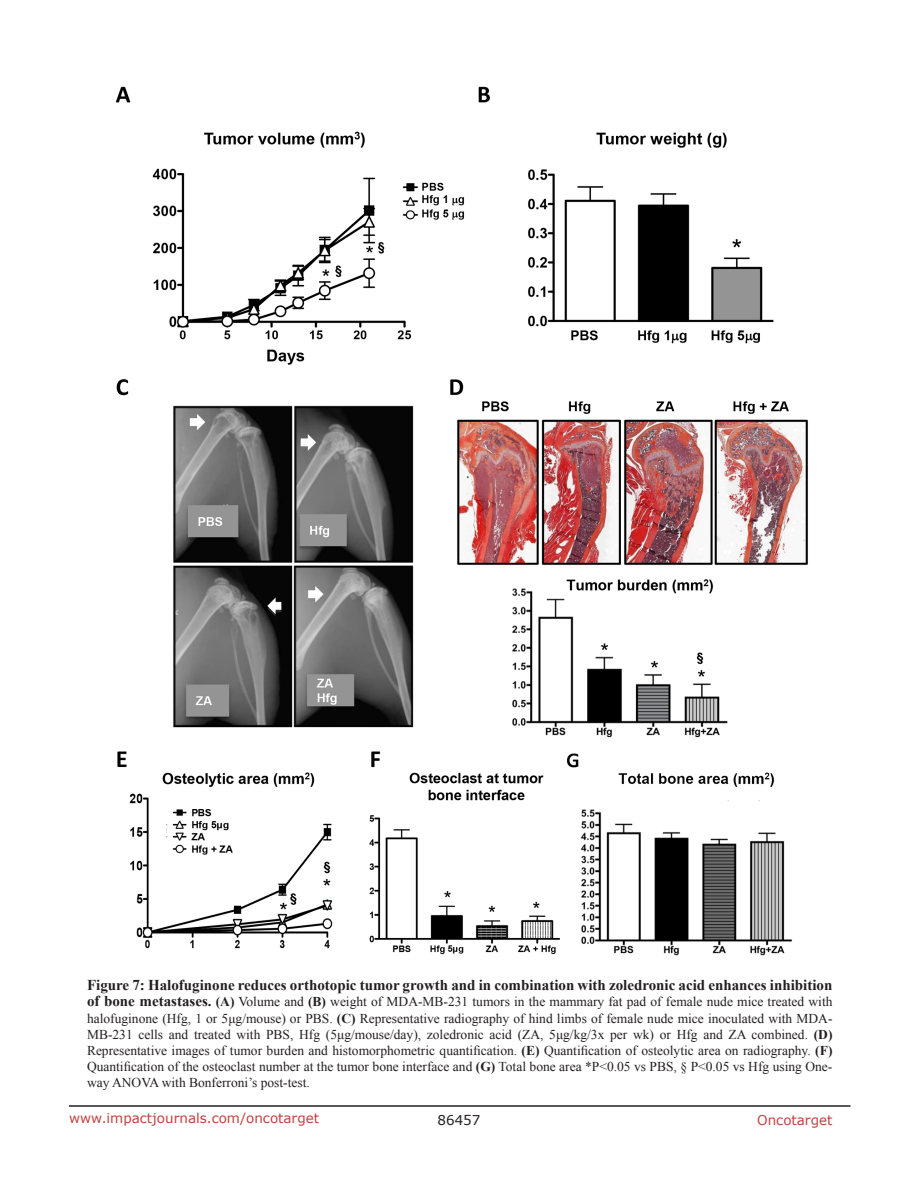
<style>
.page{position:relative;width:918px;height:1188px;background:#fff}
.page>*{position:absolute;margin:0;border:0;box-sizing:border-box;transform-origin:0 0}
.figuretext{font:700 15px "Times New Roman";color:#231f20}
.figuretext-2{font:13.5px/16.2px "Times New Roman";color:#231f20;text-align:justify}
.t1{font:13.5px "Verdana";color:#c24141}
.t2{font:13.5px "Verdana";color:#231f20}
.s1{font-weight:700;font-size:15px}
.s2{font-weight:700}
</style>
<div class="page">
<hr style="left:69px;top:1105px;width:781px;height:2px;background:#231f20">
<img style="left:115px;top:86px;width:693px;height:870px">
<p class="figuretext" style="left:87px;top:975px;width:747px">Figure 7: Halofuginone reduces orthotopic tumor growth and in combination with zoledronic acid enhances inhibition</p>
<p class="figuretext-2" style="left:87px;top:994px;width:747px"><span class="s1">of bone metastases.</span> <span class="s2">(A)</span> Volume and <span class="s2">(B)</span> weight of MDA-MB-231 tumors in the mammary fat pad of female nude mice treated with halofuginone (Hfg, 1 or 5μg/mouse) or PBS. <span class="s2">(C)</span> Representative radiography of hind limbs of female nude mice inoculated with MDA-MB-231 cells and treated with PBS, Hfg (5μg/mouse/day), zoledronic acid (ZA, 5μg/kg/3x per wk) or Hfg and ZA combined. <span class="s2">(D)<br></span>Representative images of tumor burden and histomorphometric quantification. <span class="s2">(E)</span> Quantification of osteolytic area on radiography. <span class="s2">(F)<br></span>Quantification of the osteoclast number at the tumor bone interface and <span class="s2">(G)</span> Total bone area *P&lt;0.05 vs PBS, § P&lt;0.05 vs Hfg using One&shy;way ANOVA with Bonferroni’s post-test.</p>
<p class="t1" style="left:69px;top:1109px;width:252px">www.impactjournals.com/oncotarget</p>
<p class="t2" style="left:438px;top:1111px;width:44px">86457</p>
<p class="t1" style="left:757px;top:1111px;width:77px">Oncotarget</p>
</div>
